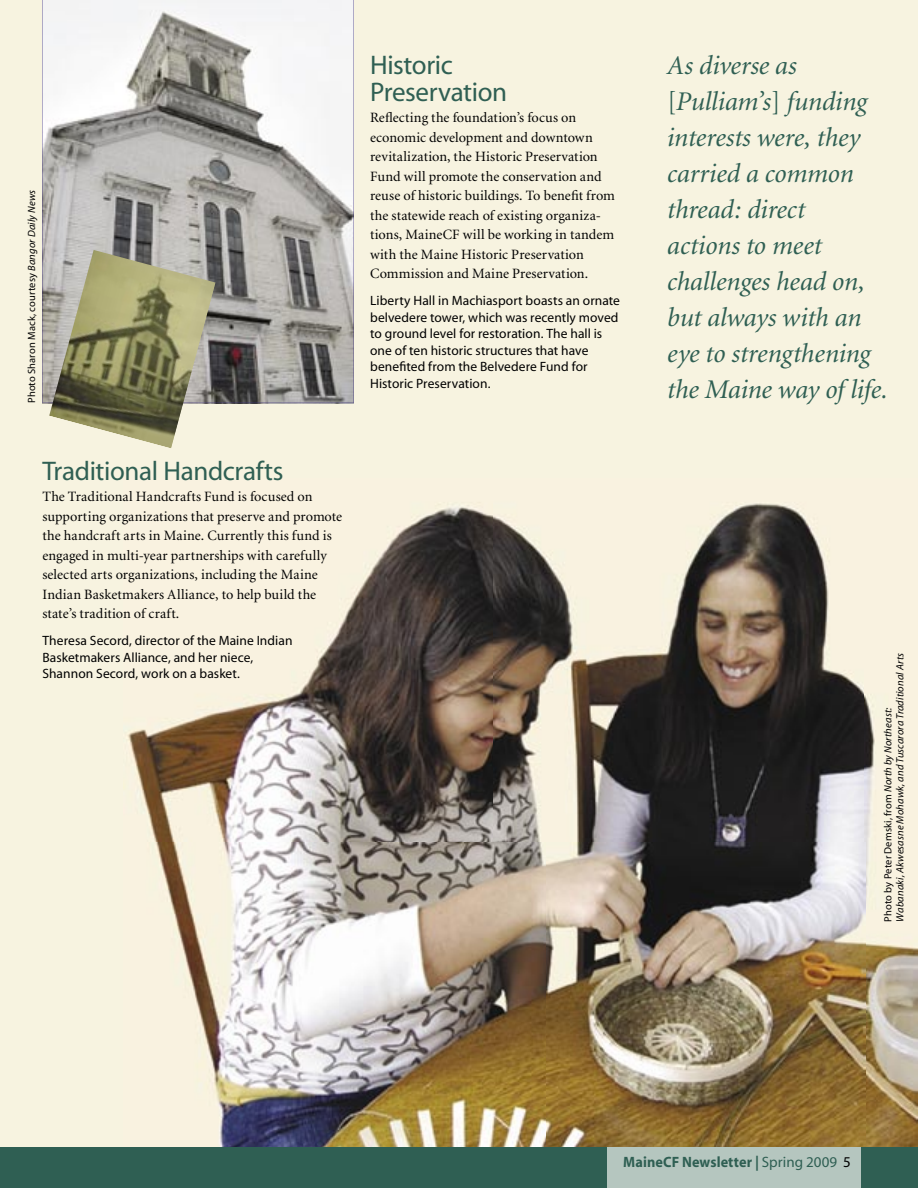
<style>
.page{position:relative;width:918px;height:1188px;background:#fff}
.page>*{position:absolute;margin:0;border:0;box-sizing:border-box;transform-origin:0 0}
.t1{font:italic 27px/36px "Minion";letter-spacing:-.005em;color:#2f5f53}
.t2{font:27px/27px "Myriad";letter-spacing:-.015em;color:#2f5f53}
.t3{font:700 15px "Myriad";letter-spacing:.005em;color:#2f5f53;scale:.95 1}
.t4{font:14.25px/19.5px "Minion";letter-spacing:.005em;color:#000}
.t5{font:13.5px/16.5px "Myriad";letter-spacing:.005em;color:#000}
.t6{font:italic 10.5px/12px "Myriad";letter-spacing:.015em;color:#000}
.t7{font:10.5px "Myriad";letter-spacing:.015em;color:#000}
.s1{font-style:italic}
.s2{font-style:normal}
.s3{font-weight:400}
.s4{font-weight:400;color:#000}
</style>
<div class="page">
<div style="left:0;top:0;width:918px;height:1156px;background:#f7f3e0"></div>
<svg style="left:42px;top:0;width:312px;height:403px;background:#b7b6b4"></svg>
<img style="left:128px;top:503px;width:790px;height:644px">
<img style="left:49px;top:250px;width:167px;height:198px">
<div style="left:0;top:1147px;width:918px;height:41px;background:#2f5f53"></div>
<div style="left:608px;top:1147px;width:253px;height:41px;background:#b5c6bf"></div>
<p class="t7" style="left:27px;top:403px;width:215px;rotate:-90deg">Photo Sharon Mack, courtesy <span class="s1">Bangor Daily News</span></p>
<h1 class="t2" style="left:42px;top:459px;width:243px">Traditional Handcrafts</h1>
<p class="t4" style="left:42px;top:487px;width:301px">The Traditional Handcrafts Fund is focused on supporting organizations that preserve and promote the handcraft arts in Maine. Currently this fund is engaged in multi-year partnerships with carefully selected arts organizations, including the Maine Indian Basketmakers Alliance, to help build the state’s tradition of craft.</p>
<p class="t5" style="left:42px;top:633px;width:252px">Theresa Secord, director of the Maine Indian<br>Basketmakers Alliance, and her niece,<br>Shannon Secord, work on a basket.</p>
<h1 class="t2" style="left:370px;top:53px;width:139px">Historic<br>Preservation</h1>
<p class="t4" style="left:370px;top:108px;width:246px">Reflecting the foundation’s focus on economic development and downtown revitalization, the Historic Preservation Fund will promote the conservation and reuse of historic buildings. To benefit from the statewide reach of existing organiza&shy;tions, MaineCF will be working in tandem with the Maine Historic Preservation Commission and Maine Preservation.</p>
<p class="t5" style="left:370px;top:293px;width:251px">Liberty Hall in Machiasport boasts an ornate belvedere tower, which was recently moved to ground level for restoration. The hall is one of ten historic structures that have benefited from the Belvedere Fund for Historic Preservation.</p>
<h1 class="t1" style="left:667px;top:49px;width:222px">As diverse as <span class="s2">[</span>Pulliam’s<span class="s2">]</span> funding interests were, they carried a common thread: direct<br>actions to meet challenges head on, but always with an eye to strengthening the Maine way of life.</h1>
<p class="t6" style="left:882px;top:922px;width:270px;rotate:-90deg"><span class="s2">Photo by Peter Demski, from</span> North by Northeast:<br>Wabanaki, Akwesasne Mohawk, and Tuscarora Traditional Arts</p>
<p class="t3" style="left:623px;top:1154px;width:241px">MaineCF Newsletter | <span class="s3">Spring 2009</span> <span class="s4">5</span></p>
</div>
